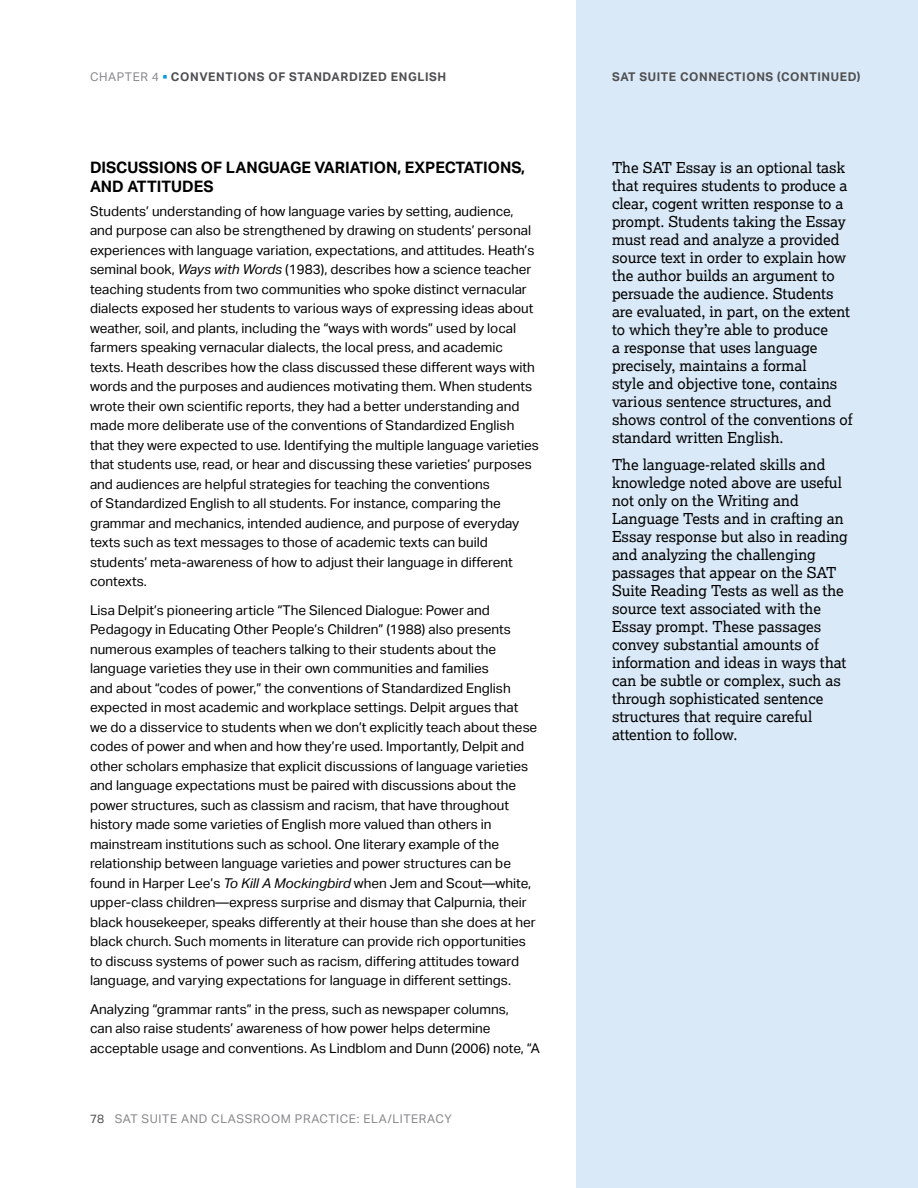
<style>
.page{position:relative;width:918px;height:1188px;background:#fff}
.page>*{position:absolute;margin:0;border:0;box-sizing:border-box;transform-origin:0 0}
.H4___Akt_Bold__All_C{font:700 15.75px/18.8px "Aktiv Grotesk";color:#000}
.Sidebar_Body{font:15px/18px "Lexia";color:#000}
.Body____9_13____Akt{font:13.5px/19.5px "Aktiv Grotesk";color:#000}
.t1{font:700 12px "Aktiv Grotesk";letter-spacing:.05em;color:#4f4f51}
.t2{font:12px "Aktiv Grotesk";letter-spacing:.05em;color:#86888a}
.s1{font-weight:400;color:#86888a}
.s2{color:#009ada}
.s3{font-style:italic}
.s4{color:#4f4f51}
</style>
<div class="page">
<div style="left:576px;top:0;width:342px;height:1188px;background:#dae9f7"></div>
<p class="t1" style="left:90px;top:69px;width:358px"><span class="s1">CHAPTER 4</span> <span class="s2">■</span> CONVENTIONS OF STANDARDIZED ENGLISH</p>
<h4 class="H4___Akt_Bold__All_C" style="left:90px;top:158px;width:437px">DISCUSSIONS OF LANGUAGE VARIATION, EXPECTATIONS,<br>AND ATTITUDES</h4>
<p class="Body____9_13____Akt" style="left:90px;top:202px;width:450px">Students’ understanding of how language varies by setting, audience, and purpose can also be strengthened by drawing on students’ personal experiences with language variation, expectations, and attitudes. Heath’s seminal book, <span class="s3">Ways with Words</span> (1983), describes how a science teacher teaching students from two communities who spoke distinct vernacular dialects exposed her students to various ways of expressing ideas about weather, soil, and plants, including the “ways with words” used by local farmers speaking vernacular dialects, the local press, and academic texts. Heath describes how the class discussed these different ways with words and the purposes and audiences motivating them. When students wrote their own scientific reports, they had a better understanding and made more deliberate use of the conventions of Standardized English that they were expected to use. Identifying the multiple language varieties that students use, read, or hear and discussing these varieties’ purposes and audiences are helpful strategies for teaching the conventions<br>of Standardized English to all students. For instance, comparing the grammar and mechanics, intended audience, and purpose of everyday texts such as text messages to those of academic texts can build students’ meta-awareness of how to adjust their language in different contexts.</p>
<p class="Body____9_13____Akt" style="left:90px;top:601px;width:449px">Lisa Delpit’s pioneering article “The Silenced Dialogue: Power and Pedagogy in Educating Other People’s Children” (1988) also presents numerous examples of teachers talking to their students about the language varieties they use in their own communities and families<br>and about “codes of power,” the conventions of Standardized English expected in most academic and workplace settings. Delpit argues that we do a disservice to students when we don’t explicitly teach about these codes of power and when and how they’re used. Importantly, Delpit and other scholars emphasize that explicit discussions of language varieties and language expectations must be paired with discussions about the power structures, such as classism and racism, that have throughout history made some varieties of English more valued than others in mainstream institutions such as school. One literary example of the relationship between language varieties and power structures can be found in Harper Lee’s <span class="s3">To Kill A Mockingbird</span> when Jem and Scout—white, upper-class children—express surprise and dismay that Calpurnia, their black housekeeper, speaks differently at their house than she does at her black church. Such moments in literature can provide rich opportunities to discuss systems of power such as racism, differing attitudes toward language, and varying expectations for language in different settings.</p>
<p class="Body____9_13____Akt" style="left:90px;top:1000px;width:451px">Analyzing “grammar rants” in the press, such as newspaper columns,<br>can also raise students’ awareness of how power helps determine acceptable usage and conventions. As Lindblom and Dunn (2006) note, “A</p>
<p class="t2" style="left:90px;top:1112px;width:363px"><span class="s4">78</span> SAT SUITE AND CLASSROOM PRACTICE: ELA/LITERACY</p>
<p class="t1" style="left:612px;top:69px;width:250px">SAT SUITE CONNECTIONS (CONTINUED)</p>
<p class="Sidebar_Body" style="left:612px;top:159px;width:242px">The SAT Essay is an optional task that requires students to produce a clear, cogent written response to a prompt. Students taking the Essay must read and analyze a provided source text in order to explain how the author builds an argument to persuade the audience. Students are evaluated, in part, on the extent to which they’re able to produce<br>a response that uses language precisely, maintains a formal<br>style and objective tone, contains various sentence structures, and shows control of the conventions of standard written English.</p>
<p class="Sidebar_Body" style="left:612px;top:456px;width:237px">The language-related skills and knowledge noted above are useful not only on the Writing and<br>Language Tests and in crafting an<br>Essay response but also in reading and analyzing the challenging passages that appear on the SAT<br>Suite Reading Tests as well as the source text associated with the<br>Essay prompt. These passages convey substantial amounts of information and ideas in ways that can be subtle or complex, such as through sophisticated sentence structures that require careful attention to follow.</p>
</div>
